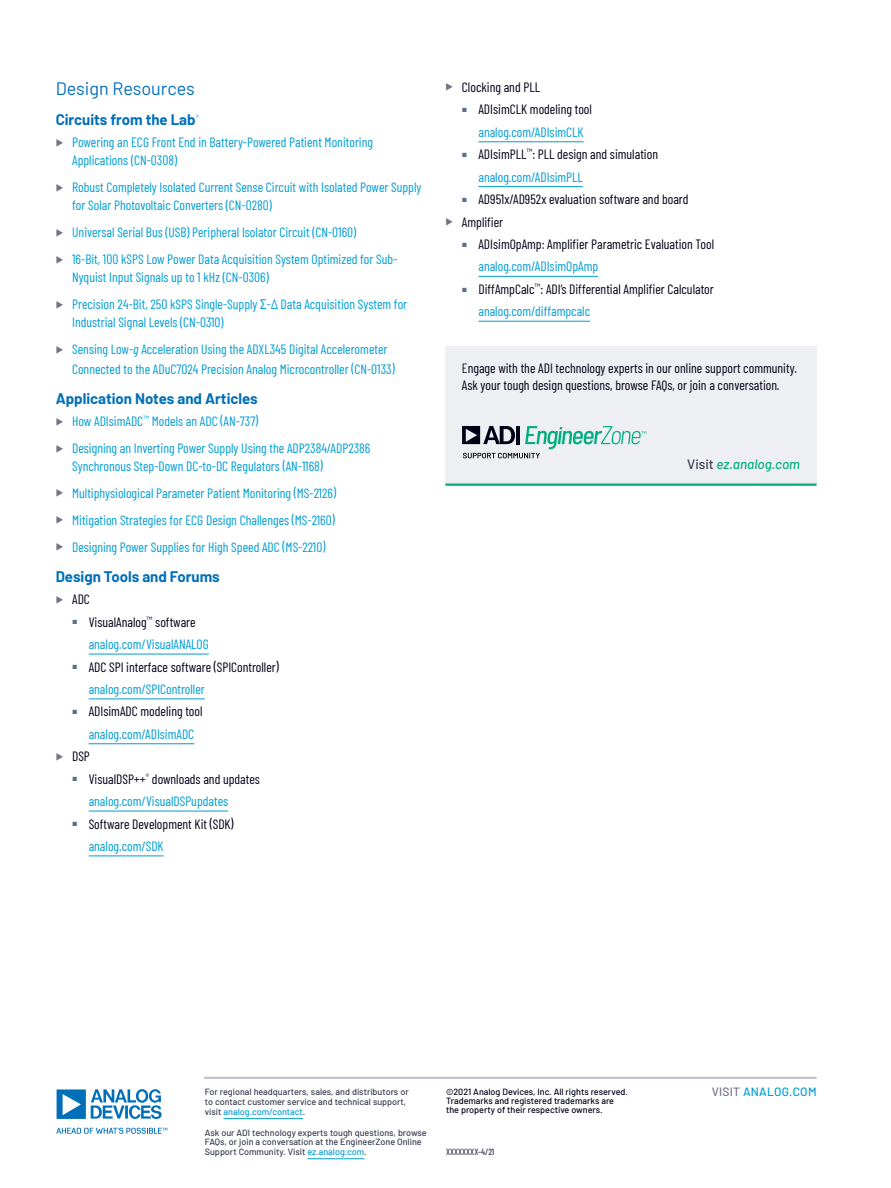
<style>
.page{position:relative;width:891px;height:1188px;background:#fff}
.page>*{position:absolute;margin:0;border:0;box-sizing:border-box;transform-origin:0 0}
.t1{font:18px "Barlow";color:#006fb9}
.t2{font:700 15px "Barlow";color:#006fb9}
.t3{font:13.5px/27px "Barlow Condensed";color:#009dd4}
.t4{font:13.5px/22.4px "Barlow Condensed";color:#010116}
.t5{font:italic 500 13.5px "Barlow";color:#00ae80}
.t6{font:500 12px "Barlow";letter-spacing:.02em;color:#009dd4}
.t7{font:500 9px/9.8px "Barlow";color:#383c4e}
.t8{font:500 9px/9px "Barlow";color:#010116}
.t9{font:500 9px "Barlow Condensed";color:#383c4e}
.s1{font-family:"Arial Narrow"}
.s2{font-style:italic}
.s3{color:#010116}
.s4{color:#009dd4}
.s5{color:#231f20}
.s6{font-style:normal;color:#383c4e}
.s7{color:#717486}
.s8{font-size:8.7px}
</style>
<div class="page">
<hr style="left:224px;top:1118px;width:79px;height:1px;background:#009dd4">
<hr style="left:307px;top:1158px;width:57px;height:1px;background:#009dd4">
<svg style="left:56px;top:1128px;width:111px;height:6px"></svg>
<svg style="left:57px;top:1089px;width:105px;height:30px"></svg>
<hr style="left:204px;top:1077px;width:613px;height:2px;background:#bfc2cd">
<hr style="left:89px;top:654px;width:120px;height:1px;background:#009dd4">
<hr style="left:89px;top:699px;width:116px;height:1px;background:#009dd4">
<hr style="left:89px;top:744px;width:105px;height:1px;background:#009dd4">
<hr style="left:89px;top:811px;width:139px;height:1px;background:#009dd4">
<hr style="left:89px;top:856px;width:75px;height:1px;background:#009dd4">
<hr style="left:478px;top:142px;width:106px;height:1px;background:#009dd4">
<hr style="left:478px;top:186px;width:105px;height:1px;background:#009dd4">
<hr style="left:478px;top:276px;width:120px;height:1px;background:#009dd4">
<hr style="left:478px;top:321px;width:112px;height:1px;background:#009dd4">
<div style="left:445px;top:347px;width:372px;height:139px;background:#eeeff3"></div>
<svg style="left:462px;top:426px;width:184px;height:32px"></svg>
<hr style="left:445px;top:484px;width:372px;height:2px;background:#00ae80">
<h1 class="t1" style="left:56px;top:76px;width:141px">Design Resources</h1>
<p class="t2" style="left:56px;top:109px;width:145px">Circuits from the Lab<sup>®</sup></p>
<p class="t3" style="left:72px;top:133px;width:302px;line-height:18px">Powering an ECG Front End in Battery-Powered Patient Monitoring<br>Applications (CN-0308)</p>
<p class="t3" style="left:72px;top:178px;width:351px;line-height:18px">Robust Completely Isolated Current Sense Circuit with Isolated Power Supply for Solar Photovoltaic Converters (CN-0280)</p>
<p class="t3" style="left:72px;top:218px;width:327px">Universal Serial Bus (USB) Peripheral Isolator Circuit (CN-0160)<br>16-Bit, 100 kSPS Low Power Data Acquisition System Optimized for Sub-</p>
<p class="t3" style="left:72px;top:263px;width:337px">Nyquist Input Signals up to 1 kHz (CN-0306)<br>Precision 24-Bit, 250 kSPS Single-Supply <span class="s1">Σ</span>-Δ Data Acquisition System for</p>
<p class="t3" style="left:72px;top:308px;width:317px">Industrial Signal Levels (CN-0310)<br>Sensing Low-<span class="s2">g</span> Acceleration Using the ADXL345 Digital Accelerometer</p>
<p class="t3" style="left:72px;top:354px;width:324px">Connected to the ADuC7024 Precision Analog Microcontroller (CN-0133)</p>
<p class="t2" style="left:56px;top:387px;width:204px">Application Notes and Articles</p>
<p class="t3" style="left:72px;top:407px;width:300px">How ADIsimADC<sup>™</sup> Models an ADC (AN-737)<br>Designing an Inverting Power Supply Using the ADP2384/ADP2386</p>
<p class="t3" style="left:72px;top:452px;width:265px">Synchronous Step-Down DC-to-DC Regulators (AN-1168)<br>Multiphysiological Parameter Patient Monitoring (MS-2126)<br>Mitigation Strategies for ECG Design Challenges (MS-2160)<br>Designing Power Supplies for High Speed ADC (MS-2210)</p>
<p class="t2" style="left:56px;top:565px;width:166px">Design Tools and Forums</p>
<p class="t4" style="left:72px;top:587px;width:19px">ADC</p>
<p class="t3" style="left:89px;top:610px;width:122px;line-height:22.4px;text-indent:-17px"><sup>■</sup> <span class="s3">Visual Analog</span><sup>™</sup> <span class="s3">software </span>analog.com/VisualANALOG</p>
<p class="t4" style="left:89px;top:655px;width:192px;text-indent:-17px"><sup>■</sup> ADC SPI interface software (SPIController) <span class="s4">analog.com/SPIController</span></p>
<p class="t4" style="left:89px;top:699px;width:115px;text-indent:-16px"><sup>■</sup> ADIsimADC modeling tool <span class="s4">analog.com/ADIsimADC</span></p>
<p class="t4" style="left:72px;top:744px;width:19px">DSP</p>
<p class="t4" style="left:89px;top:767px;width:173px;text-indent:-17px"><sup>■</sup> VisualDSP++<sup>®</sup> downloads and updates <span class="s4">analog.com/VisualDSPupdates</span></p>
<p class="t4" style="left:89px;top:812px;width:146px;text-indent:-16px"><sup>■</sup> Software Development Kit (SDK) <span class="s4">analog.com/SDK</span></p>
<p class="t4" style="left:462px;top:75px;width:80px">Clocking and PLL</p>
<p class="t4" style="left:478px;top:97px;width:115px;text-indent:-16px"><sup>■</sup> ADIsimCLK modeling tool <span class="s4">analog.com/ADIsimCLK</span></p>
<p class="t4" style="left:478px;top:142px;width:181px;text-indent:-17px"><sup>■</sup> ADIsimPLL<sup>™</sup>: PLL design and simulation <span class="s4">analog.com/ADIsimPLL</span></p>
<p class="t4" style="left:462px;top:187px;width:228px"><sup>■</sup> AD951x/AD952x evaluation software and board<br>Amplifier</p>
<p class="t4" style="left:478px;top:232px;width:237px;text-indent:-16px"><sup>■</sup> ADIsimOpAmp: Amplifier Parametric Evaluation Tool <span class="s4">analog.com/ADIsimOpAmp</span></p>
<p class="t4" style="left:478px;top:277px;width:237px;text-indent:-17px"><sup>■</sup> DiffAmpCalc<sup>™</sup>: ADI’s Differential Amplifier Calculator <span class="s4">analog.com/diffampcalc</span></p>
<p class="t4" style="left:462px;top:358px;width:337px;line-height:18px"><span class="s5">E</span>ngage with the ADI technology experts in our online support community.<br>Ask your tough design questions, browse FAQs, or join a conversation.</p>
<p class="t5" style="left:687px;top:455px;width:114px"><span class="s6">Visit</span> ez.analog.com</p>
<p class="t7" style="left:205px;top:1087px;width:205px">For regional headquarters, sales, and distributors or</p>
<p class="t6" style="left:712px;top:1083px;width:106px"><span class="s7">VISIT</span> ANALOG.COM</p>
<p class="t7" style="left:205px;top:1096px;width:203px">to contact customer service and technical support, visit <span class="s4">analog.com/contact</span>.</p>
<p class="t7" style="left:205px;top:1127px;width:223px">Ask our ADI technology experts tough questions, browse<br>FAQs, or join a conversation at the EngineerZone Online<br>Support Community. Visit <span class="s4">ez.analog.com</span>.</p>
<p class="t8" style="left:446px;top:1087px;width:183px"><span class="s8">©</span>2021 Analog Devices, Inc. All rights reserved.<br>Trademarks and registered trademarks are the property of their respective owners.</p>
<p class="t9" style="left:446px;top:1145px;width:50px">XXXXXXXX-4/21</p>
</div>
